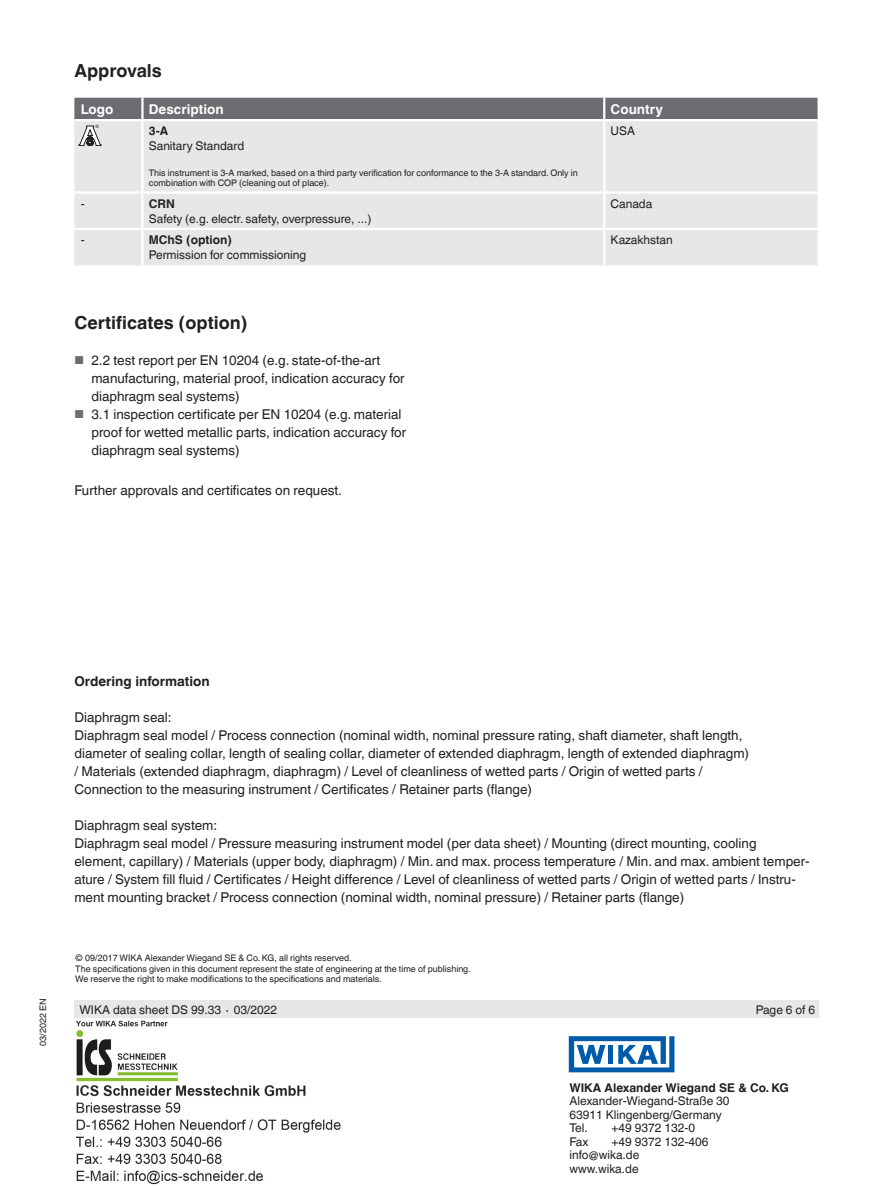
<style>
.page{position:relative;width:893px;height:1188px;background:#fff}
.page>*{position:absolute;margin:0;border:0;box-sizing:border-box;transform-origin:0 0}
.t1{font:700 18px "Helvetica World";color:#231f20}
.t2{font:13.5px/18px "Helvetica World";color:#231f20}
.t3{font:700 13.5px "Helvetica World";color:#fff}
.t4{font:700 13.5px "Helvetica World";color:#231f20}
.t5{font:12px/13.5px "Helvetica World";color:#231f20}
.t6{font:700 12px "Helvetica World";color:#231f20}
.t7{font:9px/10.5px "Helvetica World";color:#231f20}
.t8{font:4.65px "Arial";color:#231f20}
.s1{font-size:11.55px;color:#6c6d70}
</style>
<div class="page">
<div style="left:74px;top:1000px;width:745px;height:18px;background:#e6e7e9"></div>
<svg style="left:569px;top:1036px;width:105px;height:36px"></svg>
<div style="left:74px;top:98px;width:744px;height:21px;background:#6c6d70"></div>
<div style="left:74px;top:121px;width:744px;height:145px;background:#e6e7e9"></div>
<hr style="left:142px;top:191px;width:462px;height:3px;background:#fff">
<hr style="left:142px;top:228px;width:462px;height:2px;background:#fff">
<hr style="left:604px;top:228px;width:214px;height:2px;background:#fff">
<hr style="left:603px;top:230px;width:2px;height:36px;background:#fff">
<hr style="left:604px;top:191px;width:214px;height:3px;background:#fff">
<hr style="left:74px;top:191px;width:68px;height:3px;background:#fff">
<hr style="left:74px;top:228px;width:68px;height:2px;background:#fff">
<hr style="left:141px;top:98px;width:3px;height:21px;background:#fff">
<hr style="left:603px;top:98px;width:2px;height:21px;background:#fff">
<hr style="left:603px;top:121px;width:2px;height:70px;background:#fff">
<hr style="left:603px;top:194px;width:2px;height:34px;background:#fff">
<hr style="left:141px;top:121px;width:3px;height:70px;background:#fff">
<hr style="left:141px;top:194px;width:3px;height:34px;background:#fff">
<hr style="left:141px;top:230px;width:3px;height:36px;background:#fff">
<svg style="left:79px;top:126px;width:22px;height:20px"></svg>
<img style="left:75px;top:1020px;width:266px;height:164px">
<h1 class="t1" style="left:74px;top:60px;width:89px">Approvals</h1>
<p class="t3" style="left:81px;top:101px;width:34px">Logo</p>
<p class="t3" style="left:149px;top:101px;width:76px">Description</p>
<p class="t3" style="left:611px;top:101px;width:54px">Country</p>
<p class="t6" style="left:149px;top:124px;width:21px">3-A</p>
<p class="t5" style="left:149px;top:139px;width:97px">Sanitary Standard</p>
<p class="t7" style="left:149px;top:167px;width:431px">This instrument is 3-A marked, based on a third party verification for conformance to the 3-A standard. Only in combination with COP (cleaning out of place).</p>
<p class="t8" style="left:96px;top:124px;width:5px">®</p>
<p class="t5" style="left:611px;top:124px;width:26px">USA</p>
<p class="t5" style="left:81px;top:197px;width:5px">-</p>
<p class="t6" style="left:149px;top:196px;width:27px">CRN</p>
<p class="t5" style="left:149px;top:212px;width:224px">Safety (e.g. electr. safety, overpressure, ...)</p>
<p class="t5" style="left:81px;top:233px;width:5px">-</p>
<p class="t6" style="left:149px;top:233px;width:85px">MChS (option)</p>
<p class="t5" style="left:149px;top:248px;width:159px">Permission for commissioning</p>
<h1 class="t1" style="left:74px;top:312px;width:175px">Certificates (option)</h1>
<p class="t2" style="left:91px;top:351px;width:315px;text-indent:-17px"><span class="s1">■</span> 2.2 test report per EN 10204 (e.g. state-of-the-art manufacturing, material proof, indication accuracy for diaphragm seal systems)</p>
<p class="t2" style="left:91px;top:405px;width:316px;text-indent:-17px"><span class="s1">■</span> 3.1 inspection certificate per EN 10204 (e.g. material proof for wetted metallic parts, indication accuracy for diaphragm seal systems)</p>
<p class="t2" style="left:74px;top:481px;width:269px">Further approvals and certificates on request.</p>
<p class="t5" style="left:611px;top:197px;width:43px">Canada</p>
<p class="t5" style="left:611px;top:233px;width:64px">Kazakhstan</p>
<p class="t7" style="left:38px;top:1046px;width:49px;rotate:-90deg">03/2022 EN</p>
<p class="t4" style="left:74px;top:673px;width:137px">Ordering information</p>
<p class="t2" style="left:74px;top:708px;width:676px">Diaphragm seal:<br>Diaphragm seal model / Process connection (nominal width, nominal pressure rating, shaft diameter, shaft length, diameter of sealing collar, length of sealing collar, diameter of extended diaphragm, length of extended diaphragm) / Materials (extended diaphragm, diaphragm) / Level of cleanliness of wetted parts / Origin of wetted parts / Connection to the measuring instrument / Certificates / Retainer parts (flange)</p>
<p class="t2" style="left:74px;top:816px;width:737px">Diaphragm seal system:<br>Diaphragm seal model / Pressure measuring instrument model (per data sheet) / Mounting (direct mounting, cooling element, capillary) / Materials (upper body, diaphragm) / Min. and max. process temperature / Min. and max. ambient temper&shy;ature / System fill fluid / Certificates / Height difference / Level of cleanliness of wetted parts / Origin of wetted parts / Instru&shy;ment mounting bracket / Process connection (nominal width, nominal pressure) / Retainer parts (flange)</p>
<p class="t7" style="left:75px;top:953px;width:397px">© 09/2017 WIKA Alexander Wiegand SE &amp; Co. KG, all rights reserved.<br>The specifications given in this document represent the state of engineering at the time of publishing.<br>We reserve the right to make modifications to the specifications and materials.</p>
<p class="t5" style="left:80px;top:1003px;width:199px">WIKA data sheet DS 99.33 ∙ 03/2022</p>
<p class="t5" style="left:756px;top:1003px;width:61px">Page 6 of 6</p>
<p class="t6" style="left:569px;top:1080px;width:221px">WIKA Alexander Wiegand SE &amp; Co. KG</p>
<p class="t5" style="left:569px;top:1094px;width:162px">Alexander-Wiegand-Straße 30<br>63911 Klingenberg/Germany<br>Tel.</p>
<p class="t5" style="left:611px;top:1121px;width:85px">+49 9372 132-0</p>
<p class="t5" style="left:569px;top:1135px;width:21px">Fax</p>
<p class="t5" style="left:569px;top:1135px;width:140px;text-indent:42px">+49 9372 132-406 info@wika.de www.wika.de</p>
</div>
